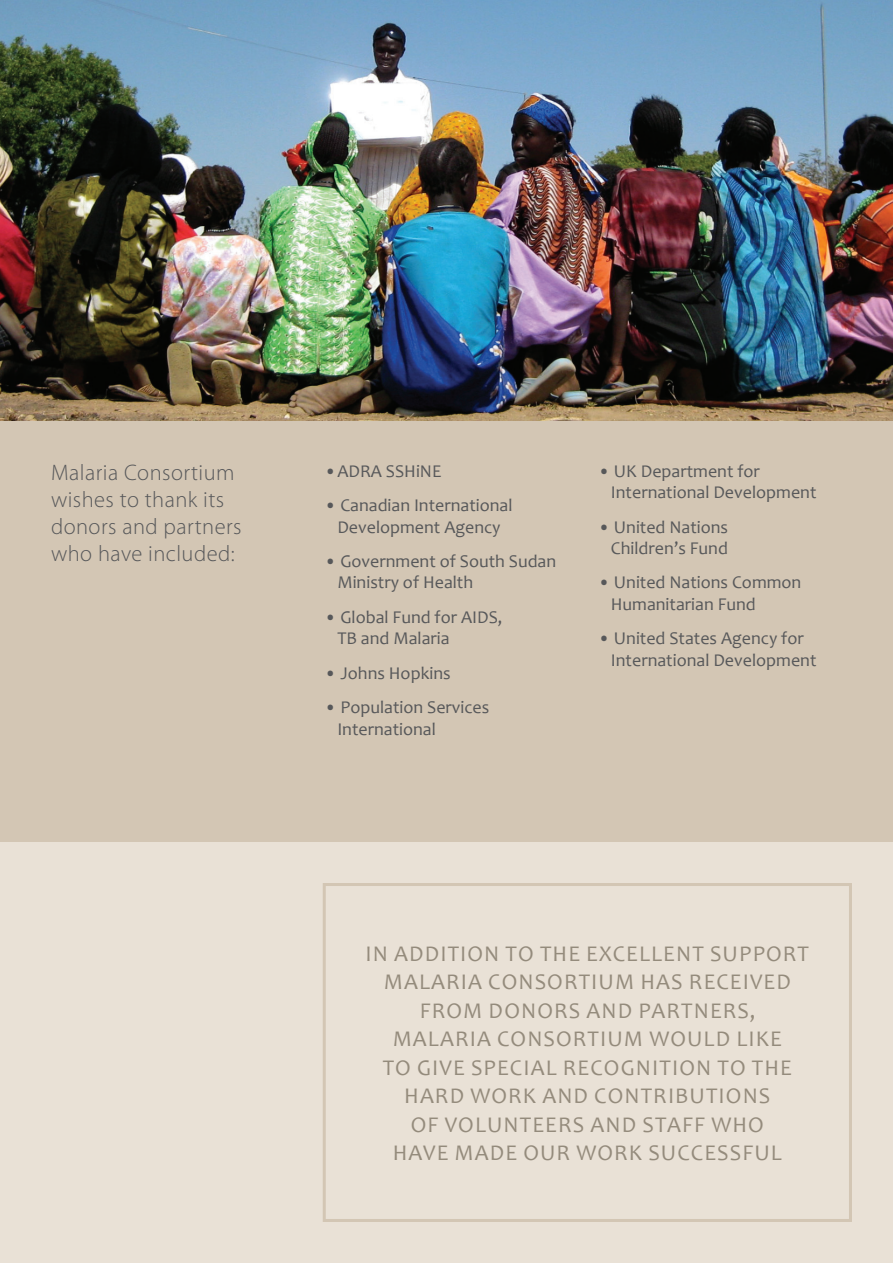
<style>
.page{position:relative;width:893px;height:1263px;background:#fff}
.page>*{position:absolute;margin:0;border:0;box-sizing:border-box;transform-origin:0 0}
.t1{font:22.5px/28.5px "Candara";letter-spacing:.05em;color:#948b7c;text-align:center}
.t2{font:300 22.5px/27px "Myriad Pro";letter-spacing:.02em;color:#57585a}
.t3{font:18px/21.6px "Candara";color:#57585a}
</style>
<div class="page">
<img style="left:0;top:0;width:893px;height:421px">
<div style="left:0;top:421px;width:893px;height:421px;background:#d3c6b4"></div>
<div style="left:0;top:842px;width:893px;height:421px;background:#e9e1d6"></div>
<div style="left:323px;top:883px;width:529px;height:339px;border:3px solid #d3c6b4"></div>
<p class="t2" style="left:51px;top:459px;width:192px">Malaria Consortium wishes to thank its donors and partners who have included:</p>
<p class="t3" style="left:325px;top:460px;width:118px">• ADRA SSHiNE</p>
<p class="t3" style="left:325px;top:494px;width:189px;text-align:center">• Canadian International<br>Development Agency</p>
<p class="t3" style="left:337px;top:550px;width:220px;text-indent:-13px">• Government of South Sudan<br>Ministry of Health</p>
<p class="t3" style="left:337px;top:606px;width:167px;text-indent:-13px">• Global Fund for AIDS,<br>TB and Malaria</p>
<p class="t3" style="left:325px;top:662px;width:128px">• Johns Hopkins</p>
<p class="t3" style="left:337px;top:696px;width:154px;text-indent:-13px">• Population Services<br>International</p>
<p class="t3" style="left:611px;top:460px;width:207px;text-indent:-13px">• UK Department for<br>International Development</p>
<p class="t3" style="left:598px;top:516px;width:131px;text-align:right">• United Nations<br>Children’s Fund</p>
<p class="t3" style="left:611px;top:572px;width:192px;text-indent:-13px">• United Nations Common<br>Humanitarian Fund</p>
<p class="t3" style="left:611px;top:628px;width:207px;text-indent:-13px">• United States Agency for<br>International Development</p>
<p class="t1" style="left:366px;top:939px;width:445px">IN ADDITION TO THE EXCELLENT SUPPORT<br>MALARIA CONSORTIUM HAS RECEIVED<br>FROM DONORS AND PARTNERS,<br>MALARIA CONSORTIUM WOULD LIKE<br>TO GIVE SPECIAL RECOGNITION TO THE<br>HARD WORK AND CONTRIBUTIONS<br>OF VOLUNTEERS AND STAFF WHO<br>HAVE MADE OUR WORK SUCCESSFUL</p>
</div>
